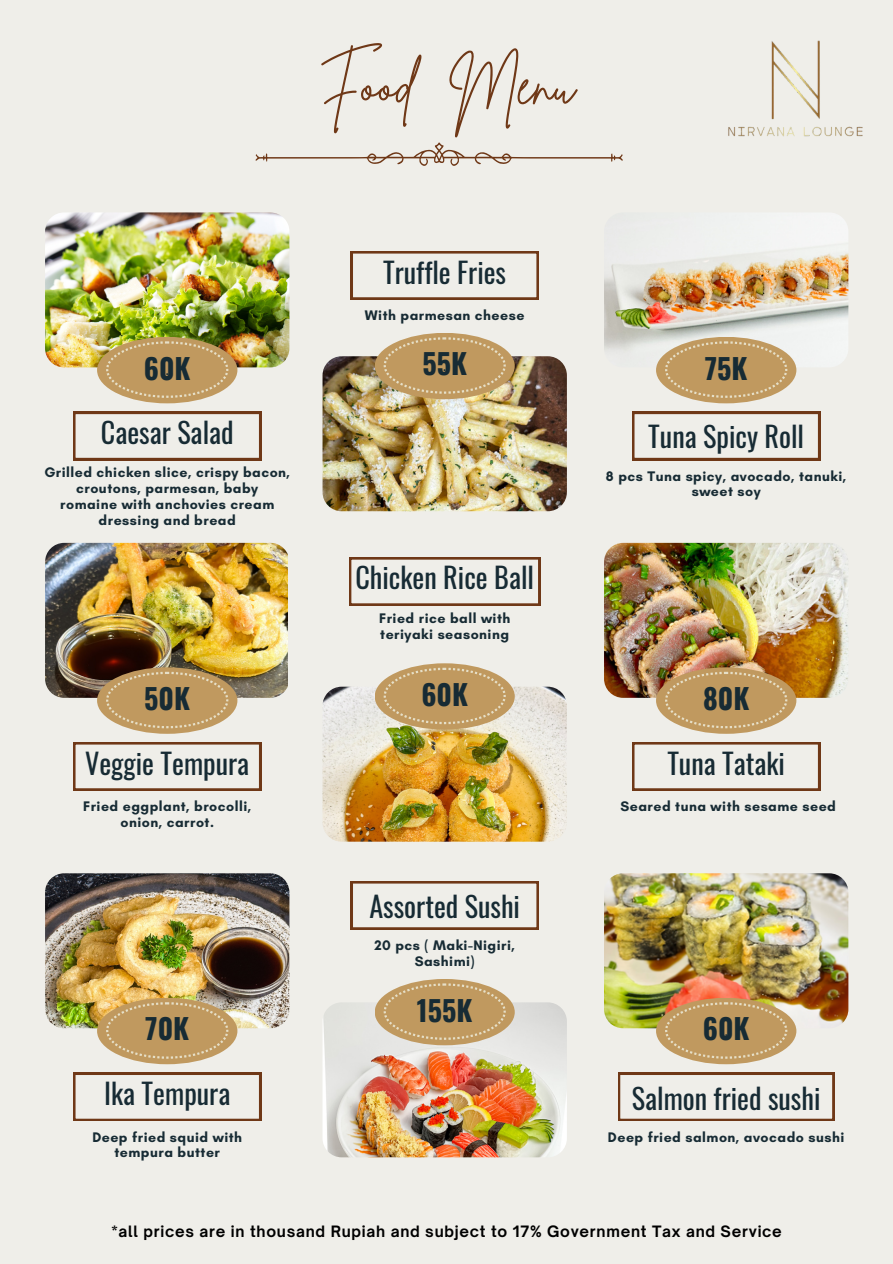
<style>
.page{position:relative;width:893px;height:1264px;background:#fff}
.page>*{position:absolute;margin:0;border:0;box-sizing:border-box;transform-origin:0 0}
.t1{font:55.5px "Brittany Signature";color:#6f3817}
.t2{font:28.2px "Oswald";color:#172b34}
.t3{font:700 28.2px "Oswald";color:#172b34}
.t4{font:21px "Cinzel";color:#172b34}
.t5{font:700 15px "Open Sauce One";letter-spacing:.05em;color:#000}
.t6{font:700 14.1px/15.8px "Glacial Indifference";letter-spacing:.035em;color:#172b34;text-align:center}
</style>
<div class="page">
<div style="left:0;top:0;width:892px;height:1263px;background:#efeee9"></div>
<img style="left:728px;top:40px;width:135px;height:97px">
<svg style="left:255px;top:142px;width:367px;height:24px"></svg>
<img style="left:322px;top:356px;width:245px;height:155px;border-radius:19px">
<div style="left:374px;top:333px;width:140px;height:66px;background:#c0995f;border-radius:50%"></div>
<svg style="left:383px;top:337px;width:122px;height:56px"></svg>
<svg style="left:351px;top:251px;width:187px;height:48px"></svg>
<svg style="left:632px;top:412px;width:188px;height:48px"></svg>
<img style="left:604px;top:212px;width:244px;height:155px;border-radius:19px">
<div style="left:656px;top:337px;width:140px;height:66px;background:#c0995f;border-radius:50%"></div>
<svg style="left:665px;top:341px;width:122px;height:56px"></svg>
<img style="left:322px;top:686px;width:245px;height:155px;border-radius:19px">
<div style="left:374px;top:663px;width:140px;height:66px;background:#c0995f;border-radius:50%"></div>
<svg style="left:383px;top:667px;width:122px;height:57px"></svg>
<svg style="left:349px;top:557px;width:191px;height:48px"></svg>
<svg style="left:632px;top:742px;width:188px;height:48px"></svg>
<img style="left:604px;top:543px;width:244px;height:155px;border-radius:19px">
<div style="left:656px;top:667px;width:140px;height:66px;background:#c0995f;border-radius:50%"></div>
<svg style="left:665px;top:671px;width:122px;height:57px"></svg>
<img style="left:322px;top:1002px;width:245px;height:155px;border-radius:19px">
<div style="left:374px;top:978px;width:140px;height:67px;background:#c0995f;border-radius:50%"></div>
<svg style="left:383px;top:983px;width:122px;height:56px"></svg>
<svg style="left:351px;top:881px;width:187px;height:48px"></svg>
<img style="left:604px;top:873px;width:244px;height:155px;border-radius:19px">
<div style="left:656px;top:997px;width:140px;height:67px;background:#c0995f;border-radius:50%"></div>
<svg style="left:665px;top:1002px;width:122px;height:56px"></svg>
<svg style="left:618px;top:1072px;width:216px;height:48px"></svg>
<svg style="left:73px;top:412px;width:188px;height:48px"></svg>
<img style="left:45px;top:212px;width:244px;height:155px;border-radius:19px">
<div style="left:97px;top:337px;width:140px;height:66px;background:#c0995f;border-radius:50%"></div>
<svg style="left:106px;top:341px;width:122px;height:56px"></svg>
<svg style="left:73px;top:742px;width:188px;height:48px"></svg>
<img style="left:45px;top:543px;width:243px;height:155px">
<div style="left:97px;top:667px;width:140px;height:66px;background:#c0995f;border-radius:50%"></div>
<svg style="left:106px;top:671px;width:122px;height:57px"></svg>
<svg style="left:73px;top:1072px;width:188px;height:48px"></svg>
<img style="left:45px;top:873px;width:244px;height:155px;border-radius:19px">
<div style="left:97px;top:997px;width:140px;height:67px;background:#c0995f;border-radius:50%"></div>
<svg style="left:106px;top:1002px;width:122px;height:56px"></svg>
<p class="t1" style="left:318px;top:49px;width:258px">Food Menu</p>
<h3 class="t2" style="left:383px;top:250px;width:124px">Truffle Fries</h3>
<p class="t6" style="left:365px;top:307px;width:161px">With parmesan cheese</p>
<p class="t3" style="left:144px;top:346px;width:48px">60K</p>
<p class="t4" style="left:165px;top:355px;width:5px">.</p>
<h2 class="t3" style="left:422px;top:342px;width:46px">55K</h2>
<h1 class="t4" style="left:443px;top:350px;width:5px">.</h1>
<p class="t3" style="left:704px;top:346px;width:44px">75K</p>
<p class="t4" style="left:724px;top:355px;width:5px">.</p>
<h2 class="t2" style="left:101px;top:411px;width:134px">Caesar Salad</h2>
<p class="t6" style="left:44px;top:464px;width:247px">Grilled chicken slice, crispy bacon, croutons, parmesan, baby</p>
<h2 class="t6" style="left:60px;top:496px;width:215px">romaine with anchovies cream</h2>
<h3 class="t6" style="left:99px;top:511px;width:139px">dressing and bread</h3>
<p class="t2" style="left:648px;top:414px;width:157px">Tuna Spicy Roll</p>
<h2 class="t6" style="left:606px;top:468px;width:242px">8 pcs Tuna spicy, avocado, tanuki, sweet soy</h2>
<p class="t2" style="left:355px;top:555px;width:180px">Chicken Rice Ball</p>
<p class="t6" style="left:379px;top:610px;width:133px;text-align:left">Fried rice ball with teriyaki seasoning</p>
<h3 class="t3" style="left:144px;top:676px;width:47px">50K</h3>
<p class="t4" style="left:165px;top:685px;width:5px">.</p>
<h3 class="t3" style="left:421px;top:672px;width:48px">60K</h3>
<h3 class="t3" style="left:703px;top:676px;width:48px">80K</h3>
<p class="t4" style="left:724px;top:685px;width:5px">.</p>
<p class="t2" style="left:85px;top:741px;width:165px">Veggie Tempura</p>
<h2 class="t6" style="left:83px;top:798px;width:170px">Fried eggplant, brocolli,</h2>
<h3 class="t6" style="left:120px;top:814px;width:95px">onion, carrot.</h3>
<p class="t2" style="left:667px;top:741px;width:119px">Tuna Tataki</p>
<p class="t6" style="left:620px;top:798px;width:217px">Seared tuna with sesame seed</p>
<h3 class="t2" style="left:369px;top:884px;width:152px">Assorted Sushi</h3>
<p class="t6" style="left:374px;top:937px;width:142px">20 pcs ( Maki-Nigiri,<br>Sashimi)</p>
<p class="t3" style="left:145px;top:1006px;width:45px">70K</p>
<h2 class="t3" style="left:417px;top:988px;width:57px">155K</h2>
<h2 class="t4" style="left:443px;top:996px;width:5px">.</h2>
<h2 class="t3" style="left:702px;top:1006px;width:48px">60K</h2>
<h3 class="t4" style="left:724px;top:1015px;width:5px">.</h3>
<p class="t2" style="left:104px;top:1071px;width:128px">Ika Tempura</p>
<h3 class="t6" style="left:92px;top:1128px;width:151px">Deep fried squid with</h3>
<p class="t6" style="left:114px;top:1144px;width:107px">tempura butter</p>
<p class="t2" style="left:632px;top:1076px;width:190px">Salmon fried sushi</p>
<p class="t6" style="left:608px;top:1128px;width:238px">Deep fried salmon, avocado sushi</p>
<h2 class="t5" style="left:111px;top:1221px;width:671px">*all prices are in thousand Rupiah and subject to 17% Government Tax and Service</h2>
</div>
